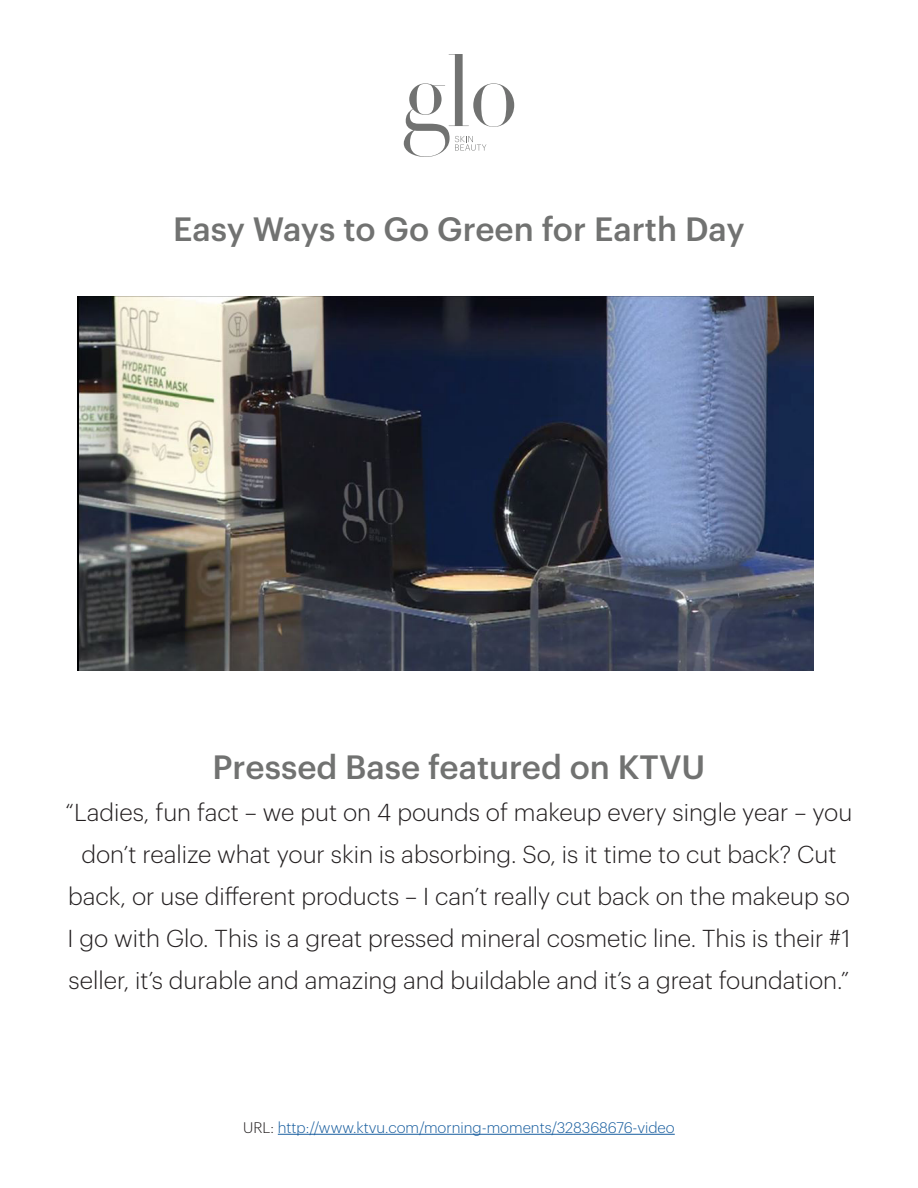
<style>
.page{position:relative;width:918px;height:1188px;background:#fff}
.page>*{position:absolute;margin:0;border:0;box-sizing:border-box;transform-origin:0 0}
.t1{font:500 33px "Graphik";color:#717271}
.t2{font:300 24px/42px "Graphik";color:#231f20;text-align:center}
.t3{font:300 15px "Graphik";color:#175d9e}
.s1{color:#231f20}
</style>
<div class="page">
<img style="left:77px;top:296px;width:737px;height:375px">
<svg style="left:404px;top:54px;width:110px;height:103px"></svg>
<hr style="left:278px;top:1134px;width:397px;height:1px;background:#175d9e">
<p class="t1" style="left:173px;top:204px;width:573px">Easy Ways to Go Green for Earth Day</p>
<p class="t1" style="left:213px;top:742px;width:494px">Pressed Base featured on KTVU</p>
<p class="t2" style="left:66px;top:790px;width:788px">“Ladies, fun fact – we put on 4 pounds of makeup every single year – you don’t realize what your skin is absorbing. So, is it time to cut back? Cut back, or use different products – I can’t really cut back on the makeup so I go with Glo. This is a great pressed mineral cosmetic line. This is their #1 seller, it’s durable and amazing and buildable and it’s a great foundation.”</p>
<p class="t3" style="left:243px;top:1116px;width:433px"><span class="s1">URL:</span> http://www.ktvu.com/morning-moments/328368676-video</p>
</div>
